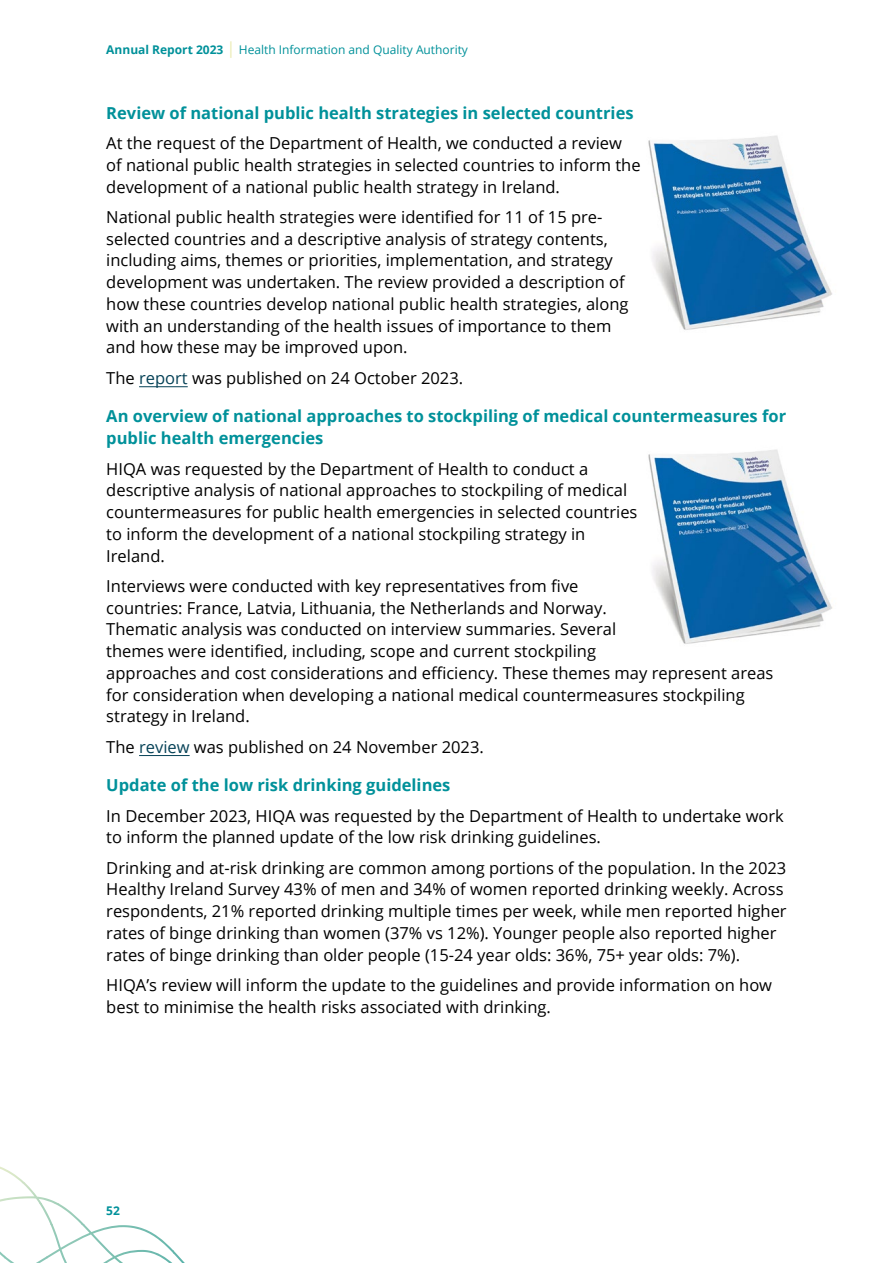
<style>
.page{position:relative;width:893px;height:1263px;background:#fff}
.page>*{position:absolute;margin:0;border:0;box-sizing:border-box;transform-origin:0 0}
.HIQA_body_2022{font:16.5px/21.8px "Open Sans";color:#000}
.Small_bold_heading_green_2023{font:700 16.5px/21.8px "Open Sans";color:#00919a}
.t1{font:12px "Open Sans";color:#00919a}
.t2{font:700 12px "Open Sans";color:#00919a}
.s1{font-weight:700}
.s2{font-size:16.5px;color:#ebebb2}
.s3{color:#064257}
</style>
<div class="page">
<img style="left:0;top:1166px;width:24px;height:17px">
<img style="left:22px;top:1182px;width:12px;height:14px">
<img style="left:0;top:1251px;width:5px;height:7px">
<img style="left:39px;top:1203px;width:45px;height:21px">
<img style="left:47px;top:1224px;width:42px;height:39px">
<img style="left:4px;top:1258px;width:10px;height:5px">
<img style="left:173px;top:1250px;width:12px;height:13px">
<hr style="left:139px;top:386px;width:49px;height:1px;background:#064257">
<hr style="left:139px;top:755px;width:51px;height:1px;background:#064257">
<img style="left:648px;top:135px;width:184px;height:195px">
<img style="left:648px;top:449px;width:185px;height:195px">
<p class="t1" style="left:106px;top:41px;width:363px"><span class="s1">Annual Report 2023</span> <span class="s2">|</span> Health Information and Quality Authority</p>
<p class="Small_bold_heading_green_2023" style="left:106px;top:102px;width:529px">Review of national public health strategies in selected countries</p>
<p class="HIQA_body_2022" style="left:106px;top:132px;width:536px">At the request of the Department of Health, we conducted a review of national public health strategies in selected countries to inform the development of a national public health strategy in Ireland.</p>
<p class="HIQA_body_2022" style="left:106px;top:206px;width:524px">National public health strategies were identified for 11 of 15 pre&shy;selected countries and a descriptive analysis of strategy contents, including aims, themes or priorities, implementation, and strategy development was undertaken. The review provided a description of how these countries develop national public health strategies, along with an understanding of the health issues of importance to them and how these may be improved upon.</p>
<p class="HIQA_body_2022" style="left:106px;top:366px;width:358px">The <span class="s3">report</span> was published on 24 October 2023.</p>
<p class="Small_bold_heading_green_2023" style="left:106px;top:405px;width:681px">An overview of national approaches to stockpiling of medical countermeasures for public health emergencies</p>
<p class="HIQA_body_2022" style="left:106px;top:457px;width:533px">HIQA was requested by the Department of Health to conduct a descriptive analysis of national approaches to stockpiling of medical countermeasures for public health emergencies in selected countries to inform the development of a national stockpiling strategy in Ireland.</p>
<p class="HIQA_body_2022" style="left:106px;top:574px;width:669px">Interviews were conducted with key representatives from five<br>countries: France, Latvia, Lithuania, the Netherlands and Norway.<br>Thematic analysis was conducted on interview summaries. Several<br>themes were identified, including, scope and current stockpiling<br>approaches and cost considerations and efficiency. These themes may represent areas for consideration when developing a national medical countermeasures stockpiling strategy in Ireland.</p>
<p class="HIQA_body_2022" style="left:106px;top:735px;width:379px">The <span class="s3">review</span> was published on 24 November 2023.</p>
<p class="Small_bold_heading_green_2023" style="left:106px;top:774px;width:346px">Update of the low risk drinking guidelines</p>
<p class="HIQA_body_2022" style="left:106px;top:804px;width:679px">In December 2023, HIQA was requested by the Department of Health to undertake work to inform the planned update of the low risk drinking guidelines.</p>
<p class="HIQA_body_2022" style="left:106px;top:856px;width:682px">Drinking and at-risk drinking are common among portions of the population. In the 2023<br>Healthy Ireland Survey 43% of men and 34% of women reported drinking weekly. Across respondents, 21% reported drinking multiple times per week, while men reported higher rates of binge drinking than women (37% vs 12%). Younger people also reported higher rates of binge drinking than older people (15-24 year olds: 36%, 75+ year olds: 7%).</p>
<p class="HIQA_body_2022" style="left:106px;top:973px;width:667px">HIQA’s review will inform the update to the guidelines and provide information on how best to minimise the health risks associated with drinking.</p>
<p class="t2" style="left:106px;top:1202px;width:15px">52</p>
</div>
